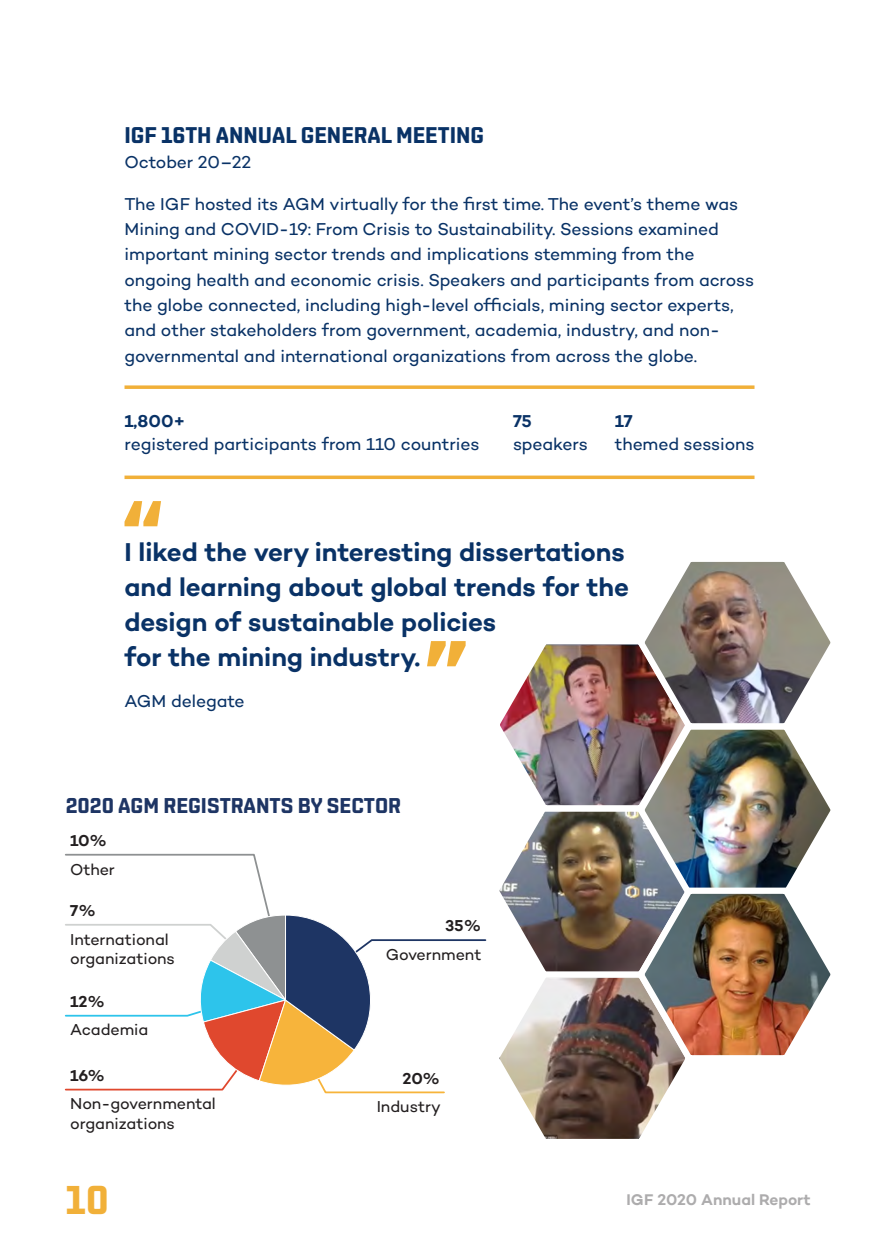
<style>
.page{position:relative;width:882px;height:1260px;background:#fff}
.page>*{position:absolute;margin:0;border:0;box-sizing:border-box;transform-origin:0 0}
.t1{font:700 40.25px "Shentox";color:#f1b039}
.t2{font:600 26.25px/35px "Campton";letter-spacing:-.005em;color:#093266}
.t3{font:700 22.75px "Shentox";color:#093266}
.t4{font:700 21.53px "Shentox";color:#1e3564}
.t5{font:17.5px/25.4px "Campton";letter-spacing:-.005em;color:#093266}
.t6{font:600 17.5px "Campton";color:#093266}
.t7{font:16.1px/19.6px "Campton";letter-spacing:-.005em;color:#231f20}
.t8{font:600 16.1px "Campton";color:#231f20}
.t9{font:600 15.75px "Campton";color:#adacad}
</style>
<div class="page">
<svg style="left:125px;top:385px;width:630px;height:4px;background:#f2b951"></svg>
<hr style="left:125px;top:476px;width:630px;height:3px;background:#f1b039">
<svg style="left:125px;top:501px;width:36px;height:25px"></svg>
<img style="left:64px;top:561px;width:767px;height:578px">
<h3 class="t3" style="left:125px;top:122px;width:361px">IGF 16TH ANNUAL GENERAL MEETING</h3>
<p class="t5" style="left:125px;top:149px;width:128px">October 20–22</p>
<p class="t5" style="left:125px;top:191px;width:631px">The IGF hosted its AGM virtually for the first time. The event’s theme was Mining and COVID-19: From Crisis to Sustainability. Sessions examined important mining sector trends and implications stemming from the ongoing health and economic crisis. Speakers and participants from across the globe connected, including high-level officials, mining sector experts, and other stakeholders from government, academia, industry, and non&shy;governmental and international organizations from across the globe.</p>
<p class="t6" style="left:125px;top:410px;width:63px">1,800+</p>
<p class="t5" style="left:125px;top:431px;width:356px">registered participants from 110 countries</p>
<p class="t6" style="left:513px;top:410px;width:20px">75</p>
<p class="t5" style="left:513px;top:431px;width:76px">speakers</p>
<p class="t6" style="left:615px;top:410px;width:20px">17</p>
<p class="t5" style="left:615px;top:431px;width:141px">themed sessions</p>
<h2 class="t2" style="left:125px;top:534px;width:506px">I liked the very interesting dissertations and learning about global trends for the design of sustainable policies<br>for the mining industry.</h2>
<p class="t5" style="left:125px;top:688px;width:122px">AGM delegate</p>
<p class="t4" style="left:66px;top:793px;width:337px">2020 AGM REGISTRANTS BY SECTOR</p>
<p class="t8" style="left:70px;top:830px;width:38px">10%</p>
<p class="t7" style="left:70px;top:859px;width:46px">Other</p>
<p class="t8" style="left:70px;top:900px;width:27px">7%</p>
<p class="t7" style="left:70px;top:929px;width:106px">International organizations</p>
<p class="t8" style="left:70px;top:991px;width:36px">12%</p>
<p class="t7" style="left:70px;top:1020px;width:80px">Academia</p>
<p class="t8" style="left:70px;top:1065px;width:36px">16%</p>
<p class="t7" style="left:70px;top:1094px;width:147px">Non-governmental organizations</p>
<p class="t8" style="left:445px;top:916px;width:38px">35%</p>
<p class="t7" style="left:386px;top:944px;width:97px">Government</p>
<p class="t8" style="left:402px;top:1068px;width:39px">20%</p>
<p class="t7" style="left:377px;top:1097px;width:66px">Industry</p>
<h1 class="t1" style="left:66px;top:1176px;width:45px">10</h1>
<p class="t9" style="left:627px;top:1189px;width:186px">IGF 2020 Annual Report</p>
</div>
